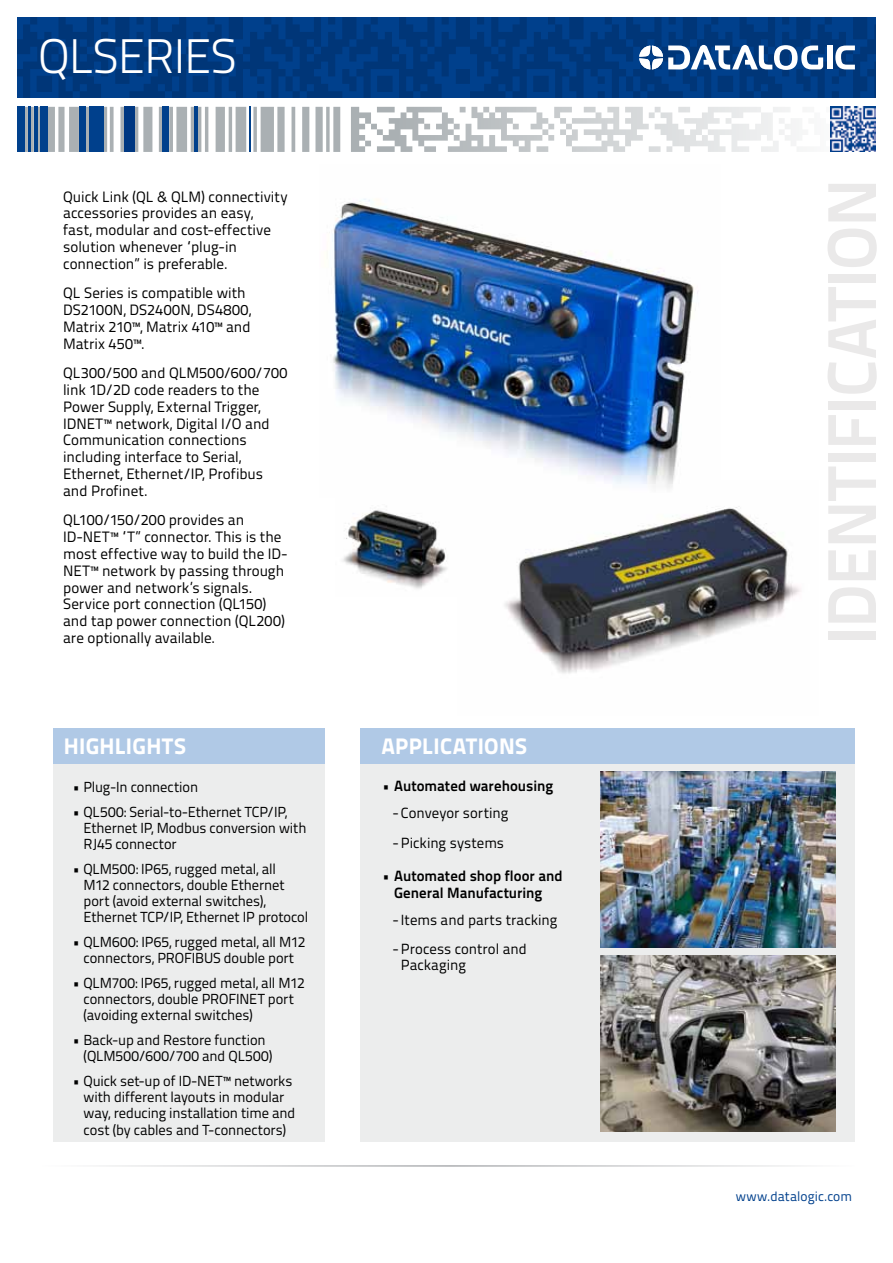
<style>
.page{position:relative;width:893px;height:1263px;background:#fff}
.page>*{position:absolute;margin:0;border:0;box-sizing:border-box;transform-origin:0 0}
.t1{font:700 69px "Titillium Text 22 L";letter-spacing:-.015em;color:#eae9e9}
.t2{font:300 48.45px "Titillium Text 22 L";letter-spacing:-.02em;color:#fff}
.t3{font:800 22.5px "Titillium Text 22 L";letter-spacing:.015em;color:#fff}
.t4{font:15px/16.8px "Titillium Text 22 L";color:#000}
.t5{font:700 14.85px/16.8px "Titillium Text 22 L";color:#000;text-align:center}
.t6{font:14.7px/29.5px "Titillium Text 22 L";color:#000}
.t7{font:14.55px/16.2px "Titillium Text 22 L";letter-spacing:-.01em;color:#000}
.t8{font:13.5px "Titillium Text 22 L";letter-spacing:.005em;color:#00408c}
</style>
<div class="page">
<svg style="left:377px;top:107px;width:422px;height:45px"></svg>
<div style="left:17px;top:107px;width:7px;height:45px;background:#00408c"></div>
<div style="left:41px;top:107px;width:7px;height:45px;background:#00408c"></div>
<hr style="left:28px;top:107px;width:2px;height:45px;background:#00408c">
<hr style="left:34px;top:107px;width:3px;height:45px;background:#00408c">
<hr style="left:250px;top:107px;width:1px;height:45px;background:#00408c">
<div style="left:162px;top:107px;width:7px;height:45px;background:#00408c"></div>
<hr style="left:194px;top:107px;width:4px;height:45px;background:#00408c">
<div style="left:79px;top:107px;width:7px;height:45px;background:#00408c"></div>
<div style="left:90px;top:107px;width:14px;height:45px;background:#00408c"></div>
<div style="left:124px;top:107px;width:11px;height:45px;background:#003882"></div>
<svg style="left:830px;top:107px;width:1px;height:45px"></svg>
<img style="left:831px;top:107px;width:45px;height:45px">
<hr style="left:38px;top:1165px;width:817px;height:2px;background:#a7a9ac">
<svg style="left:17px;top:17px;width:859px;height:81px;fill:#00387d"></svg>
<svg style="left:835px;top:46px;width:20px;height:23px"></svg>
<div style="left:827px;top:46px;width:5px;height:23px;background:#fff"></div>
<svg style="left:639px;top:45px;width:184px;height:25px"></svg>
<div style="left:53px;top:728px;width:272px;height:414px;background:#eceded"></div>
<div style="left:53px;top:728px;width:272px;height:35px;background:#b0c9e6"></div>
<div style="left:360px;top:763px;width:495px;height:378px;background:#eceded"></div>
<div style="left:360px;top:728px;width:495px;height:35px;background:#b0c9e6"></div>
<img style="left:601px;top:956px;width:234px;height:175px">
<img style="left:601px;top:772px;width:234px;height:175px">
<img style="left:504px;top:506px;width:297px;height:168px">
<img style="left:332px;top:199px;width:366px;height:289px">
<img style="left:336px;top:478px;width:121px;height:111px">
<h2 class="t2" style="left:38px;top:20px;width:196px">QLSERIES</h2>
<p class="t4" style="left:63px;top:187px;width:226px">Quick Link (QL &amp; QLM) connectivity accessories provides an easy,<br>fast, modular and cost-effective solution whenever “plug-in connection” is preferable.</p>
<p class="t4" style="left:63px;top:284px;width:190px">QL Series is compatible with<br>DS2100N, DS2400N, DS4800,<br>Matrix 210™, Matrix 410™ and<br>Matrix 450™.</p>
<p class="t4" style="left:63px;top:364px;width:226px">QL300/500 and QLM500/600/700 link 1D/2D code readers to the<br>Power Supply, External Trigger,<br>IDNET™ network, Digital I/O and<br>Communication connections including interface to Serial,<br>Ethernet, Ethernet/IP, Profibus and Profinet.</p>
<p class="t4" style="left:63px;top:511px;width:226px">QL100/150/200 provides an<br>ID-NET™ “T” connector. This is the most effective way to build the ID-<br>NET™ network by passing through power and network’s signals.<br>Service port connection (QL150) and tap power connection (QL200) are optionally available.</p>
<h3 class="t3" style="left:64px;top:728px;width:124px">HIGHLIGHTS</h3>
<h3 class="t3" style="left:381px;top:728px;width:147px">APPLICATIONS</h3>
<p class="t7" style="left:73px;top:778px;width:127px">• Plug-In connection</p>
<p class="t7" style="left:84px;top:803px;width:224px;text-indent:-11px">• QL500: Serial-to-Ethernet TCP/IP,<br>Ethernet IP, Modbus conversion with<br>RJ45 connector</p>
<p class="t7" style="left:84px;top:860px;width:226px;text-indent:-11px">• QLM500: IP65, rugged metal, all<br>M12 connectors, double Ethernet port (avoid external switches), Ethernet TCP/IP, Ethernet IP protocol</p>
<p class="t7" style="left:73px;top:933px;width:234px;text-align:center">• QLM600: IP65, rugged metal, all M12 connectors, PROFIBUS double port</p>
<p class="t7" style="left:84px;top:974px;width:223px;text-indent:-11px">• QLM700: IP65, rugged metal, all M12 connectors, double PROFINET port (avoiding external switches)</p>
<p class="t7" style="left:84px;top:1031px;width:190px;text-indent:-11px">• Back-up and Restore function (QLM500/600/700 and QL500)</p>
<p class="t7" style="left:84px;top:1072px;width:213px;text-indent:-11px">• Quick set-up of ID-NET™ networks with different layouts in modular way, reducing installation time and cost (by cables and T-connectors)</p>
<p class="t5" style="left:382px;top:777px;width:173px">• Automated warehousing</p>
<p class="t6" style="left:392px;top:797px;width:117px">- Conveyor sorting -Picking systems</p>
<p class="t5" style="left:382px;top:867px;width:182px">• Automated shop floor and<br>General Manufacturing</p>
<p class="t6" style="left:392px;top:904px;width:166px">- Items and parts tracking -Process control and</p>
<p class="t6" style="left:401px;top:949px;width:67px">Packaging</p>
<h1 class="t1" style="left:799px;top:645px;width:468px;rotate:-90deg">IDENTIFICATION</h1>
<p class="t8" style="left:736px;top:1186px;width:118px">www.datalogic.com</p>
</div>
